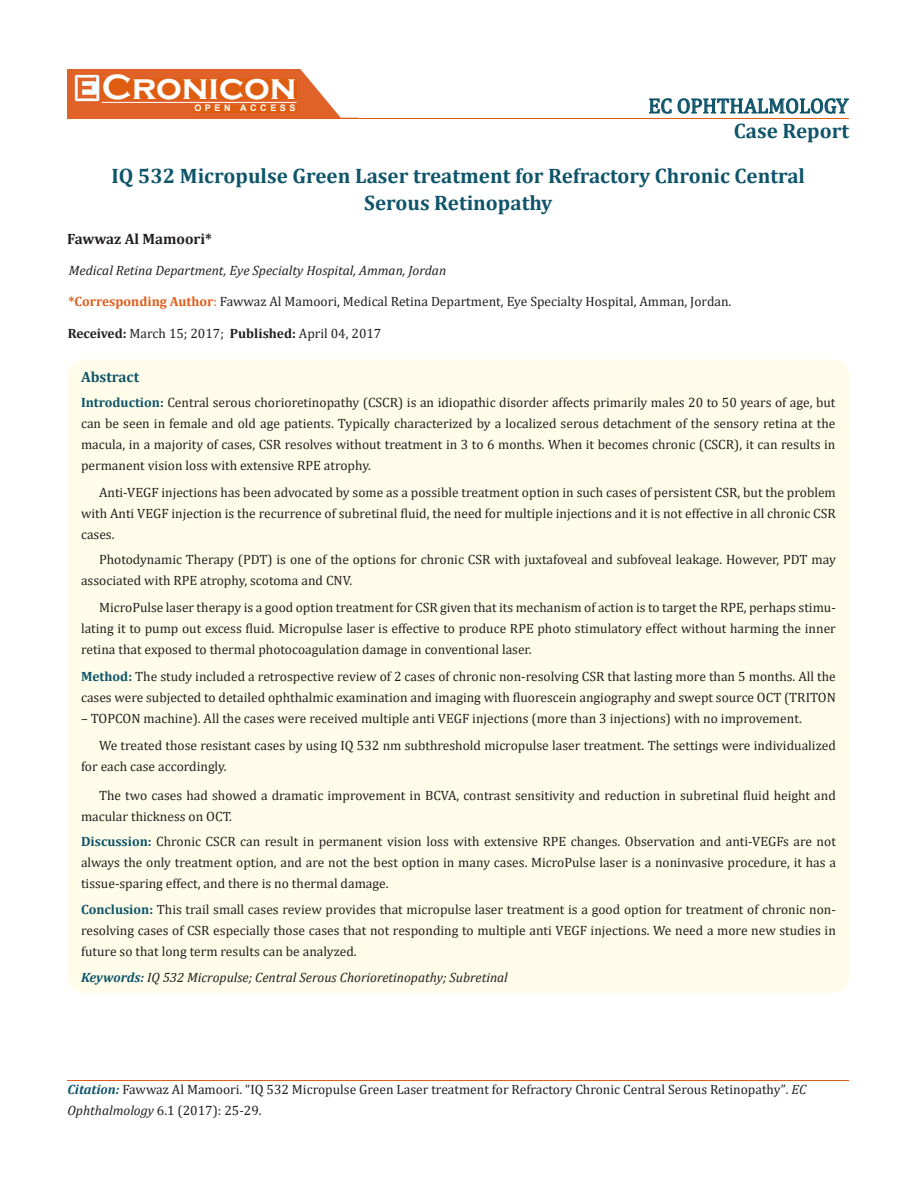
<style>
.page{position:relative;width:917px;height:1190px;background:#fff}
.page>*{position:absolute;margin:0;border:0;box-sizing:border-box;transform-origin:0 0}
.t1{font:700 36px "Copperplate Gothic";color:#fff}
.t2{font:700 21px/27px "Cambria";color:#0e546a;text-align:center}
.t3{font:21px "Cambria";color:#0e546a}
.t4{font:700 15px "Cambria";color:#231f20}
.t5{font:700 15px "Cambria";color:#0e546a}
.t6{font:13.5px/21px "Cambria";color:#231f20}
.t7{font:italic 13.5px "Cambria";color:#231f20}
.t8{font:700 9px "Arial";letter-spacing:.4em;color:#fff}
.s1{font-weight:700;color:#e05d1a}
.s2{color:#e05d1a}
.s3{font-weight:700}
.s4{font-weight:700;color:#0e546a}
.s5{font-weight:700;font-style:italic;color:#0e546a}
.s6{font-size:13.35px}
.s7{font-style:italic}
</style>
<div class="page">
<div style="left:67px;top:70px;width:290px;height:49px;background:#e06228"></div>
<svg style="left:300px;top:69px;width:58px;height:49px"></svg>
<img style="left:75px;top:75px;width:24px;height:26px">
<div style="left:102px;top:79px;width:195px;height:21px;background:#df5d11"></div>
<div style="left:194px;top:105px;width:103px;height:7px;background:#df5d11"></div>
<svg style="left:649px;top:98px;width:200px;height:16px"></svg>
<hr style="left:102px;top:102px;width:194px;height:1px;background:#fff">
<hr style="left:279px;top:118px;width:569px;height:1px;background:#e05d1a">
<hr style="left:67px;top:1080px;width:782px;height:1px;background:#e05d1a">
<div style="left:67px;top:359px;width:782px;height:634px;background:#fffde9;border-radius:18px"></div>
<p class="t1" style="left:102px;top:68px;width:196px">Cronicon</p>
<p class="t8" style="left:194px;top:102px;width:103px">OPEN ACCESS</p>
<p class="t3" style="left:648px;top:93px;width:201px">EC OPHTHALMOLOGY</p>
<p class="t2" style="left:734px;top:116px;width:117px">Case Report</p>
<p class="t2" style="left:111px;top:161px;width:695px">IQ 532 Micropulse Green Laser treatment for Refractory Chronic Central<br>Serous Retinopathy</p>
<p class="t4" style="left:67px;top:228px;width:146px">Fawwaz Al Mamoori*</p>
<p class="t7" style="left:69px;top:260px;width:379px">Medical Retina Department, Eye Specialty Hospital, Amman, Jordan</p>
<p class="t6" style="left:68px;top:291px;width:664px"><span class="s1">*Corresponding Author</span><span class="s2">:</span> Fawwaz Al Mamoori, Medical Retina Department, Eye Specialty Hospital, Amman, Jordan.</p>
<p class="t6" style="left:68px;top:323px;width:315px"><span class="s3">Received:</span> March 15; 2017; <span class="s3">Published:</span> April 04, 2017</p>
<p class="t5" style="left:81px;top:366px;width:60px">Abstract</p>
<p class="t6" style="left:81px;top:391px;width:756px;text-align:justify"><span class="s4">Introduction:</span> Central serous chorioretinopathy (CSCR) is an idiopathic disorder affects primarily males 20 to 50 years of age, but can be seen in female and old age patients. Typically characterized by a localized serous detachment of the sensory retina at the macula, in a majority of cases, CSR resolves without treatment in 3 to 6 months. When it becomes chronic (CSCR), it can results in permanent vision loss with extensive RPE atrophy.</p>
<p class="t6" style="left:81px;top:482px;width:756px;text-align:justify;text-indent:18px">Anti-VEGF injections has been advocated by some as a possible treatment option in such cases of persistent CSR, but the problem with Anti VEGF injection is the recurrence of subretinal fluid, the need for multiple injections and it is not effective in all chronic CSR cases.</p>
<p class="t6" style="left:81px;top:549px;width:756px;text-indent:18px">Photodynamic Therapy (PDT) is one of the options for chronic CSR with juxtafoveal and subfoveal leakage. However, PDT may associated with RPE atrophy, scotoma and CNV.</p>
<p class="t6" style="left:81px;top:596px;width:756px;text-align:justify;text-indent:18px">MicroPulse laser therapy is a good option treatment for CSR given that its mechanism of action is to target the RPE, perhaps stimu&shy;lating it to pump out excess fluid. Micropulse laser is effective to produce RPE photo stimulatory effect without harming the inner retina that exposed to thermal photocoagulation damage in conventional laser.</p>
<p class="t6" style="left:81px;top:665px;width:756px"><span class="s4">Method:</span> The study included a retrospective review of 2 cases of chronic non-resolving CSR that lasting more than 5 months. All the cases were subjected to detailed ophthalmic examination and imaging with fluorescein angiography and swept source OCT (TRITON</p>
<p class="t6" style="left:81px;top:707px;width:722px">– TOPCON machine). All the cases were received multiple anti VEGF injections (more than 3 injections) with no improvement.</p>
<p class="t6" style="left:81px;top:735px;width:756px;text-indent:18px">We treated those resistant cases by using IQ 532 nm subthreshold micropulse laser treatment. The settings were individualized for each case accordingly.</p>
<p class="t6" style="left:81px;top:784px;width:756px;text-indent:18px">The two cases had showed a dramatic improvement in BCVA, contrast sensitivity and reduction in subretinal fluid height and macular thickness on OCT.</p>
<p class="t6" style="left:81px;top:830px;width:756px;text-align:justify"><span class="s4">Discussion:</span> Chronic CSCR can result in permanent vision loss with extensive RPE changes. Observation and anti-VEGFs are not always the only treatment option, and are not the best option in many cases. MicroPulse laser is a noninvasive procedure, it has a tissue-sparing effect, and there is no thermal damage.</p>
<p class="t6" style="left:81px;top:898px;width:756px;text-align:justify"><span class="s4">Conclusion:</span> This trail small cases review provides that micropulse laser treatment is a good option for treatment of chronic non&shy;resolving cases of CSR especially those cases that not responding to multiple anti VEGF injections. We need a more new studies in future so that long term results can be analyzed.</p>
<p class="t7" style="left:81px;top:968px;width:428px"><span class="s4">Keywords:</span> IQ 532 Micropulse; Central Serous Chorioretinopathy; Subretinal</p>
<p class="t6" style="left:67px;top:1078px;width:740px"><span class="s5">Citation:</span> Fawwaz Al Mamoori. “IQ 532 Micropulse Green Laser treatment for Refractory Chronic Central Serous Retinopathy”<span class="s6">.</span> <span class="s7">EC<br>Ophthalmology</span> <span class="s6">6</span>.1 (2017): 25-29.</p>
</div>
